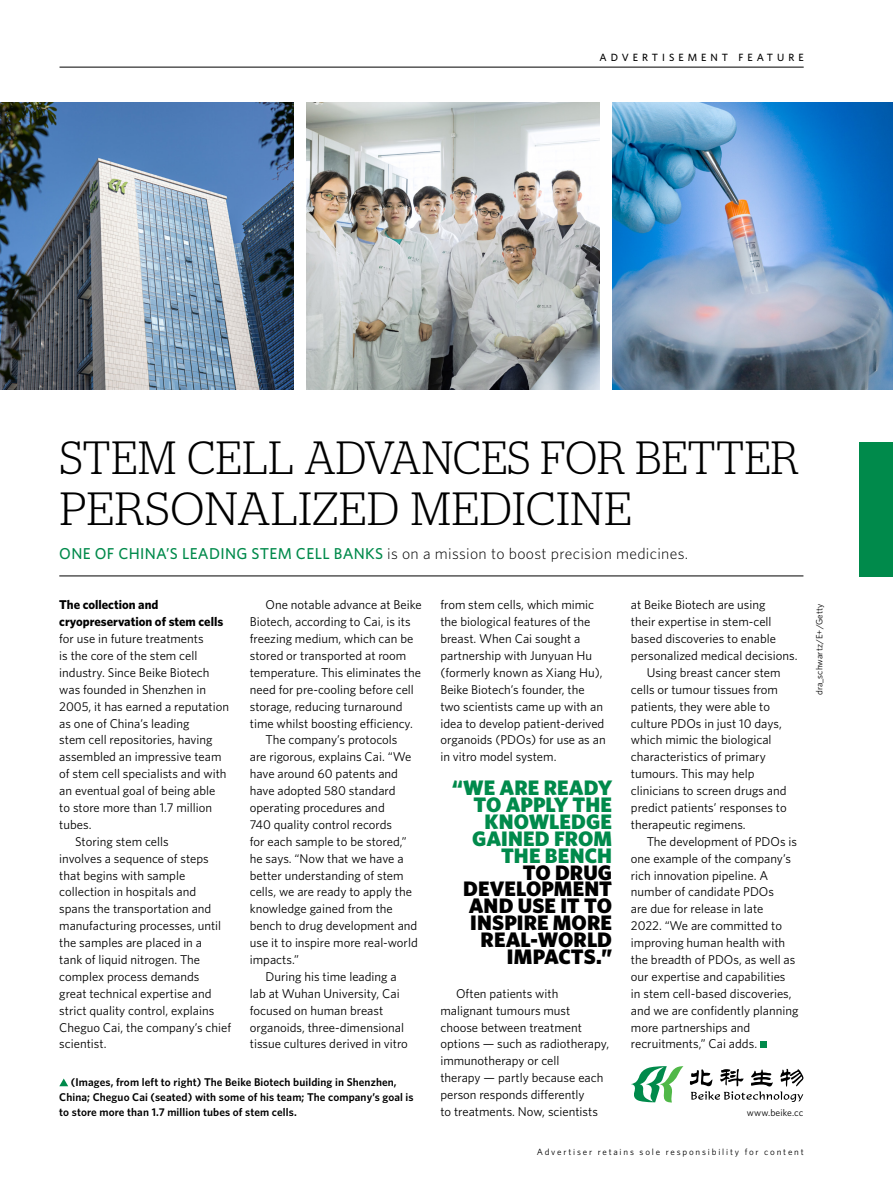
<style>
.page{position:relative;width:893px;height:1187px;background:#fff}
.page>*{position:absolute;margin:0;border:0;box-sizing:border-box;transform-origin:0 0}
.t1{font:300 46.5px/50.7px "Stag";letter-spacing:.01em;color:#000;scale:.95 1}
.Pullquote{font:900 21px/16.8px "Whitney";letter-spacing:.005em;color:#000;text-align:right}
.Stand_first{font:300 15.75px "Whitney";letter-spacing:.02em;color:#000}
.Body_w__indent{font:12.75px/16.8px "Whitney";color:#000}
.Body{font:12.75px/16.8px "Whitney";color:#000}
.Image_caption{font:600 11.25px/15px "Whitney";letter-spacing:.01em;color:#000}
.t2{font:500 10.5px "Whitney";letter-spacing:.38em;color:#000}
.Contact_info{font:9.75px "Whitney";letter-spacing:.01em;color:#000}
.Image_credit{font:9px "Whitney";letter-spacing:.2em;color:#000}
.Image_credit-2{font:9px "Whitney";letter-spacing:.01em;color:#000}
.s1{font-weight:500;color:#008a4b}
.s2{font-weight:700}
.s3{color:#008a4b}
</style>
<div class="page">
<hr style="left:59px;top:575px;width:744px;height:1px;background:#000">
<div style="left:760px;top:1041px;width:7px;height:7px;background:#008a4b"></div>
<div style="left:860px;top:442px;width:33px;height:135px;background:#008a4b"></div>
<svg style="left:631px;top:1066px;width:52px;height:36px"></svg>
<svg style="left:690px;top:1068px;width:113px;height:33px"></svg>
<img style="left:0;top:103px;width:293px;height:287px">
<img style="left:306px;top:103px;width:294px;height:287px">
<img style="left:613px;top:103px;width:280px;height:287px">
<svg style="left:59px;top:1078px;width:9px;height:8px"></svg>
<hr style="left:60px;top:67px;width:744px;height:1px;background:#000">
<p class="t2" style="left:599px;top:50px;width:206px">ADVERTISEMENT FEATURE</p>
<p class="t1" style="left:60px;top:432px;width:780px">STEM CELL ADVANCES FOR BETTER<br>PERSONALIZED MEDICINE</p>
<p class="Stand_first" style="left:59px;top:542px;width:630px"><span class="s1">ONE OF CHINA’S LEADING STEM CELL BANKS</span> is on a mission to boost precision medicines.</p>
<p class="Body" style="left:59px;top:596px;width:171px"><span class="s2">The collection and cryopreservation of stem cells </span>for use in future treatments<br>is the core of the stem cell industry. Since Beike Biotech was founded in Shenzhen in<br>2005, it has earned a reputation as one of China’s leading<br>stem cell repositories, having assembled an impressive team of stem cell specialists and with an eventual goal of being able to store more than 1.7 million tubes.</p>
<p class="Body_w__indent" style="left:59px;top:832px;width:173px;text-indent:16px">Storing stem cells<br>involves a sequence of steps that begins with sample collection in hospitals and<br>spans the transportation and manufacturing processes, until the samples are placed in a<br>tank of liquid nitrogen. The complex process demands<br>great technical expertise and strict quality control, explains<br>Cheguo Cai, the company’s chief scientist.</p>
<p class="Body_w__indent" style="left:250px;top:596px;width:173px;text-indent:16px">One notable advance at Beike<br>Biotech, according to Cai, is its freezing medium, which can be stored or transported at room temperature. This eliminates the need for pre-cooling before cell storage, reducing turnaround time whilst boosting efficiency.</p>
<p class="Body_w__indent" style="left:250px;top:731px;width:169px;text-indent:16px">The company’s protocols<br>are rigorous, explains Cai. “We have around 60 patents and have adopted 580 standard operating procedures and<br>740 quality control records<br>for each sample to be stored,” he says. “Now that we have a better understanding of stem cells, we are ready to apply the knowledge gained from the bench to drug development and use it to inspire more real-world impacts.”</p>
<p class="Body_w__indent" style="left:250px;top:967px;width:160px;text-indent:16px">During his time leading a lab at Wuhan University, Cai focused on human breast organoids, three-dimensional tissue cultures derived in vitro</p>
<p class="Body_w__indent" style="left:440px;top:596px;width:167px">from stem cells, which mimic the biological features of the breast. When Cai sought a partnership with Junyuan Hu (formerly known as Xiang Hu),<br>Beike Biotech’s founder, the two scientists came up with an idea to develop patient-derived organoids (PDOs) for use as an in vitro model system.</p>
<p class="Body_w__indent" style="left:631px;top:596px;width:168px">at Beike Biotech are using<br>their expertise in stem-cell based discoveries to enable personalized medical decisions.</p>
<p class="Body_w__indent" style="left:631px;top:663px;width:157px;text-indent:16px">Using breast cancer stem cells or tumour tissues from patients, they were able to culture PDOs in just 10 days, which mimic the biological characteristics of primary tumours. This may help clinicians to screen drugs and predict patients’ responses to therapeutic regimens.</p>
<p class="Body_w__indent" style="left:631px;top:832px;width:169px;text-indent:16px">The development of PDOs is one example of the company’s rich innovation pipeline. A number of candidate PDOs<br>are due for release in late<br>2022. “We are committed to improving human health with the breadth of PDOs, as well as our expertise and capabilities<br>in stem cell-based discoveries, and we are confidently planning more partnerships and recruitments,” Cai adds.</p>
<p class="Pullquote" style="left:452px;top:778px;width:162px"><span class="s3">“WE ARE READY<br>TO APPLY THE<br>KNOWLEDGE<br>GAINED FROM<br>THE BENCH<br></span>TO DRUG<br>DEVELOPMENT<br>AND USE IT TO<br>INSPIRE MORE<br>REAL-WORLD<br>IMPACTS.”</p>
<p class="Body_w__indent" style="left:440px;top:984px;width:170px;text-indent:16px">Often patients with malignant tumours must choose between treatment options — such as radiotherapy, immunotherapy or cell<br>therapy — partly because each person responds differently<br>to treatments. Now, scientists</p>
<p class="Image_caption" style="left:59px;top:1074px;width:356px;text-indent:12px">(Images, from left to right) The Beike Biotech building in Shenzhen,<br>China; Cheguo Cai (seated) with some of his team; The company’s goal is to store more than 1.7 million tubes of stem cells.</p>
<p class="Contact_info" style="left:747px;top:1105px;width:58px">www.beike.cc</p>
<p class="Image_credit" style="left:537px;top:1145px;width:268px">Advertiser retains sole responsibility for content</p>
<p class="Image_credit-2" style="left:813px;top:695px;width:93px;rotate:-90deg">dra_schwartz/E+/Getty</p>
</div>
